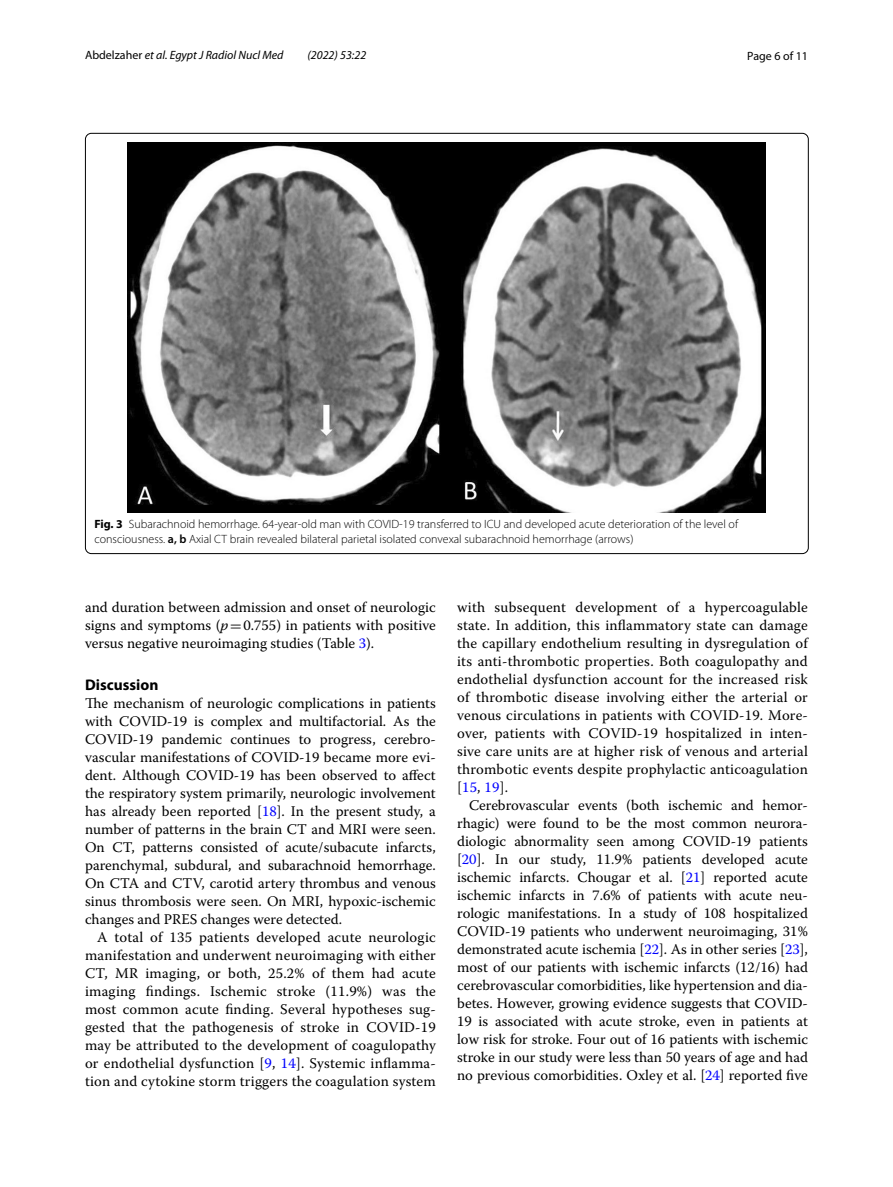
<style>
.page{position:relative;width:893px;height:1187px;background:#fff}
.page>*{position:absolute;margin:0;border:0;box-sizing:border-box;transform-origin:0 0}
.t1{font:700 15.45px "Myriad Pro";color:#000}
.t2{font:14.7px/18px "Warnock Pro";letter-spacing:.005em;color:#000;text-align:justify}
.t3{font:300 12px/15px "Myriad Pro";color:#000}
.t4{font:italic 12px "Myriad Pro";color:#000}
.t5{font:12px "Myriad Pro";color:#000}
.s1{font-style:normal}
.s2{font-weight:700}
.s3{font-weight:600}
.s4{font-style:italic}
.s5{font-family:"MTSY"}
.s6{color:#00f}
</style>
<div class="page">
<img style="left:128px;top:142px;width:638px;height:371px">
<p class="t4" style="left:85px;top:48px;width:200px"><span class="s1">Abdelzaher</span> et al. Egypt J Radiol Nucl Med</p>
<p class="t4" style="left:307px;top:48px;width:60px">(2022) 53:22</p>
<p class="t5" style="left:747px;top:48px;width:62px">Page 6 of 11</p>
<p class="t3" style="left:94px;top:517px;width:645px"><span class="s2">Fig. 3</span> Subarachnoid hemorrhage. 64-year-old man with COVID-19 transferred to ICU and developed acute deterioration of the level of consciousness. <span class="s3">a, b</span> Axial CT brain revealed bilateral parietal isolated convexal subarachnoid hemorrhage (arrows)</p>
<p class="t2" style="left:85px;top:597px;width:352px">and duration between admission and onset of neurologic signs and symptoms (<span class="s4">p</span><span class="s5">=</span>0.755) in patients with positive versus negative neuroimaging studies (Table <span class="s6">3</span>).</p>
<p class="t1" style="left:85px;top:675px;width:75px">Discussion</p>
<p class="t2" style="left:85px;top:694px;width:352px">The mechanism of neurologic complications in patients with COVID-19 is complex and multifactorial. As the COVID-19 pandemic continues to progress, cerebro&shy;vascular manifestations of COVID-19 became more evi&shy;dent. Although COVID-19 has been observed to affect the respiratory system primarily, neurologic involvement has already been reported [<span class="s6">18</span>]. In the present study, a number of patterns in the brain CT and MRI were seen.<br>On CT, patterns consisted of acute/subacute infarcts, parenchymal, subdural, and subarachnoid hemorrhage.<br>On CTA and CTV, carotid artery thrombus and venous sinus thrombosis were seen. On MRI, hypoxic-ischemic changes and PRES changes were detected.</p>
<p class="t2" style="left:85px;top:928px;width:352px;text-indent:12px">A total of 135 patients developed acute neurologic manifestation and underwent neuroimaging with either CT, MR imaging, or both, 25.2% of them had acute imaging findings. Ischemic stroke (11.9%) was the most common acute finding. Several hypotheses sug&shy;gested that the pathogenesis of stroke in COVID-19 may be attributed to the development of coagulopathy or endothelial dysfunction [<span class="s6">9</span>, <span class="s6">14</span>]. Systemic inflamma&shy;tion and cytokine storm triggers the coagulation system</p>
<p class="t2" style="left:457px;top:597px;width:352px">with subsequent development of a hypercoagulable state. In addition, this inflammatory state can damage the capillary endothelium resulting in dysregulation of its anti-thrombotic properties. Both coagulopathy and endothelial dysfunction account for the increased risk of thrombotic disease involving either the arterial or venous circulations in patients with COVID-19. More&shy;over, patients with COVID-19 hospitalized in inten&shy;sive care units are at higher risk of venous and arterial thrombotic events despite prophylactic anticoagulation [<span class="s6">15</span>, <span class="s6">19</span>].</p>
<p class="t2" style="left:457px;top:795px;width:352px;text-indent:12px">Cerebrovascular events (both ischemic and hemor&shy;rhagic) were found to be the most common neurora&shy;diologic abnormality seen among COVID-19 patients [<span class="s6">20</span>]. In our study, 11.9% patients developed acute ischemic infarcts. Chougar et al. [<span class="s6">21</span>] reported acute ischemic infarcts in 7.6% of patients with acute neu&shy;rologic manifestations. In a study of 108 hospitalized COVID-19 patients who underwent neuroimaging, 31% demonstrated acute ischemia [<span class="s6">22</span>]. As in other series [<span class="s6">23</span>], most of our patients with ischemic infarcts (12/16) had cerebrovascular comorbidities, like hypertension and dia&shy;betes. However, growing evidence suggests that COVID-19 is associated with acute stroke, even in patients at low risk for stroke. Four out of 16 patients with ischemic stroke in our study were less than 50 years of age and had no previous comorbidities. Oxley et al. [<span class="s6">24</span>] reported five</p>
</div>
